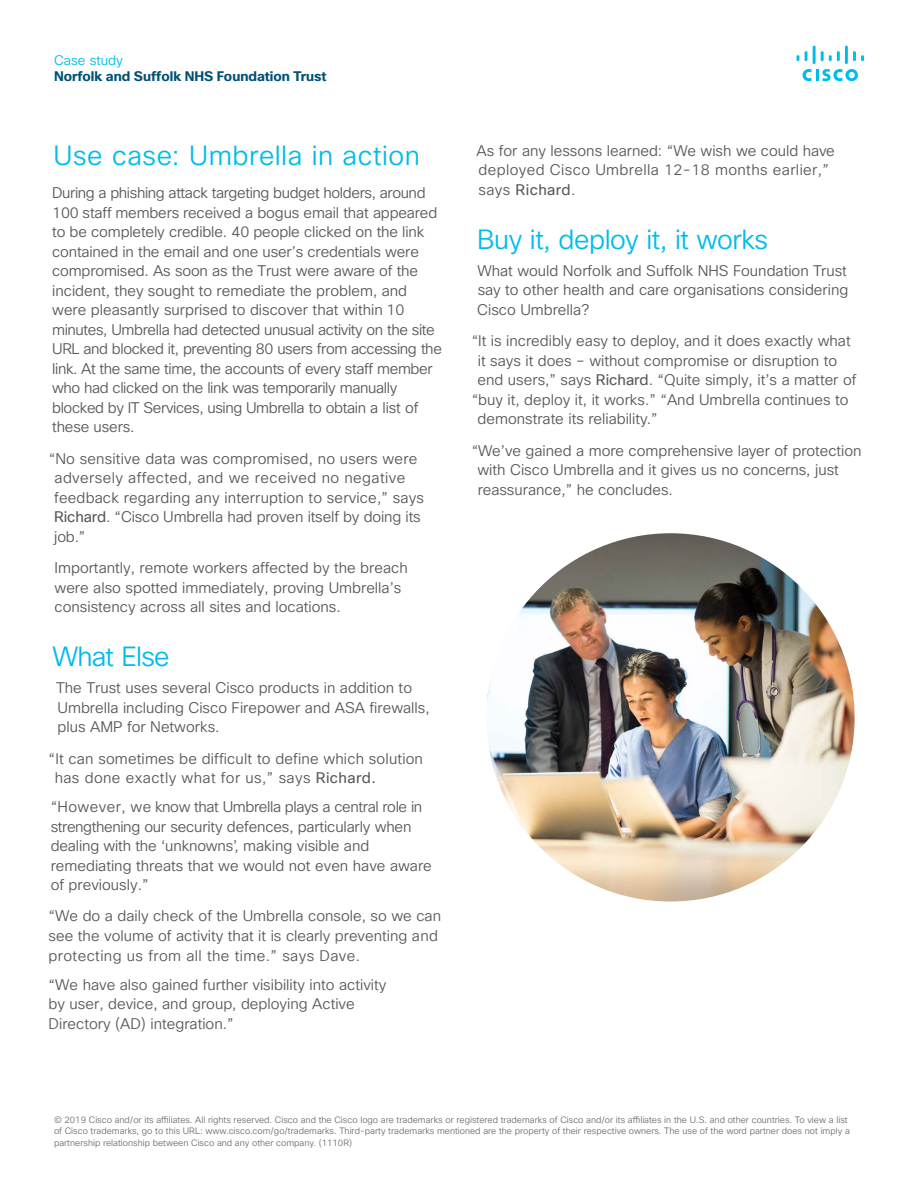
<style>
.page{position:relative;width:918px;height:1188px;background:#fff}
.page>*{position:absolute;margin:0;border:0;box-sizing:border-box;transform-origin:0 0}
.t1{font:300 27px "Cisco Sans";letter-spacing:.02em;color:#00bceb}
.t2{font:300 27px "Cisco Sans";letter-spacing:-.01em;color:#00bceb}
.t3{font:300 27px "Cisco Sans";letter-spacing:-.03em;color:#00bceb}
.t4{font:300 15px/19.5px "Cisco Sans";color:#58595b}
.t5{font:300 15px/19.5px "Cisco Sans";letter-spacing:-.02em;color:#58595b}
.t6{font:15px/19.8px "Cisco Sans TT Light";color:#58595b}
.t7{font:300 15px/19.5px "Cisco Sans";letter-spacing:.025em;color:#58595b}
.t8{font:15px "Cisco Sans TT";letter-spacing:.025em;color:#58595b}
.t9{font:700 13.5px "Cisco Sans";color:#005072}
.t10{font:300 13.5px "Cisco Sans";color:#00bceb}
.t11{font:300 9px/11.2px "Cisco Sans";color:#6d6e71}
.s1{font-family:"Cisco Sans TT";font-weight:400}
.s2{font-family:"Cisco Sans";font-weight:300}
</style>
<div class="page">
<svg style="left:803px;top:69px;width:55px;height:12px"></svg>
<svg style="left:797px;top:55px;width:2px;height:6px"></svg>
<svg style="left:805px;top:51px;width:3px;height:10px"></svg>
<hr style="left:813px;top:46px;width:3px;height:18px;background:#00bceb">
<svg style="left:821px;top:51px;width:19px;height:10px"></svg>
<hr style="left:845px;top:46px;width:3px;height:18px;background:#00bceb">
<svg style="left:853px;top:51px;width:11px;height:10px"></svg>
<img style="left:486px;top:533px;width:369px;height:369px;border-radius:184px">
<p class="t10" style="left:54px;top:51px;width:71px">Case study</p>
<p class="t9" style="left:54px;top:67px;width:274px">Norfolk and Suffolk NHS Foundation Trust</p>
<h1 class="t1" style="left:54px;top:138px;width:368px">Use case: Umbrella in action</h1>
<p class="t5" style="left:52px;top:184px;width:391px">During a phishing attack targeting budget holders, around 100 staff members received a bogus email that appeared to be completely credible. 40 people clicked on the link contained in the email and one user’s credentials were compromised. As soon as the Trust were aware of the incident, they sought to remediate the problem, and were pleasantly surprised to discover that within 10 minutes, Umbrella had detected unusual activity on the site URL and blocked it, preventing 80 users from accessing the link. At the same time, the accounts of every staff member who had clicked on the link was temporarily manually blocked by IT Services, using Umbrella to obtain a list of these users.</p>
<p class="t4" style="left:54px;top:449px;width:371px;text-indent:-6px">“No sensitive data was compromised, no users were adversely affected, and we received no negative feedback regarding any interruption to service,” says <span class="s1">Richard</span>. “Cisco Umbrella had proven itself by doing its job.”</p>
<p class="t4" style="left:55px;top:559px;width:355px">Importantly, remote workers affected by the breach were also spotted immediately, proving Umbrella’s consistency across all sites and locations.</p>
<h1 class="t3" style="left:53px;top:639px;width:119px">What Else</h1>
<p class="t4" style="left:56px;top:679px;width:375px">The Trust uses several Cisco products in addition to<br>Umbrella including Cisco Firepower and ASA firewalls, plus AMP for Networks.</p>
<p class="t4" style="left:55px;top:750px;width:370px;line-height:18.9px;text-indent:-6px">“It can sometimes be difficult to define which solution has done exactly what for us,” says <span class="s1">Richard.</span></p>
<p class="t4" style="left:51px;top:798px;width:383px">“However, we know that Umbrella plays a central role in strengthening our security defences, particularly when dealing with the ‘unknowns’, making visible and remediating threats that we would not even have aware of previously.”</p>
<p class="t6" style="left:49px;top:906px;width:394px"><span class="s2">“</span>We do a daily check of the Umbrella console, so we can see the volume of activity that it is clearly preventing and protecting us from all the time.” says Dave.</p>
<p class="t6" style="left:49px;top:975px;width:339px">“We have also gained further visibility into activity by user, device, and group, deploying Active<br>Directory (AD) integration.”</p>
<p class="t7" style="left:477px;top:141px;width:360px">As for any lessons learned: “We wish we could have deployed Cisco Umbrella 12-18 months earlier,”</p>
<p class="t8" style="left:478px;top:180px;width:99px"><span class="s2">says</span> Richard<span class="s2">.</span></p>
<h1 class="t2" style="left:477px;top:222px;width:293px">Buy it, deploy it, it works</h1>
<p class="t4" style="left:477px;top:261px;width:373px;text-align:justify">What would Norfolk and Suffolk NHS Foundation Trust say to other health and care organisations considering Cisco Umbrella?</p>
<p class="t4" style="left:472px;top:332px;width:381px">“It is incredibly easy to deploy, and it does exactly what</p>
<p class="t4" style="left:478px;top:351px;width:361px">it says it does – without compromise or disruption to</p>
<p class="t4" style="left:478px;top:371px;width:380px">end users,” says <span class="s1">Richard</span>. “Quite simply, it’s a matter of</p>
<p class="t4" style="left:472px;top:390px;width:379px">“buy it, deploy it, it works.” “And Umbrella continues to</p>
<p class="t4" style="left:478px;top:410px;width:182px">demonstrate its reliability.”</p>
<p class="t4" style="left:477px;top:441px;width:386px;text-indent:-6px">“We’ve gained a more comprehensive layer of protection with Cisco Umbrella and it gives us no concerns, just reassurance,” he concludes.</p>
<p class="t11" style="left:54px;top:1115px;width:797px">© 2019 Cisco and/or its affiliates. All rights reserved. Cisco and the Cisco logo are trademarks or registered trademarks of Cisco and/or its affiliates in the U.S. and other countries. To view a list of Cisco trademarks, go to this URL: www.cisco.com/go/trademarks. Third-party trademarks mentioned are the property of their respective owners. The use of the word partner does not imply a partnership relationship between Cisco and any other company. (1110R)</p>
</div>
